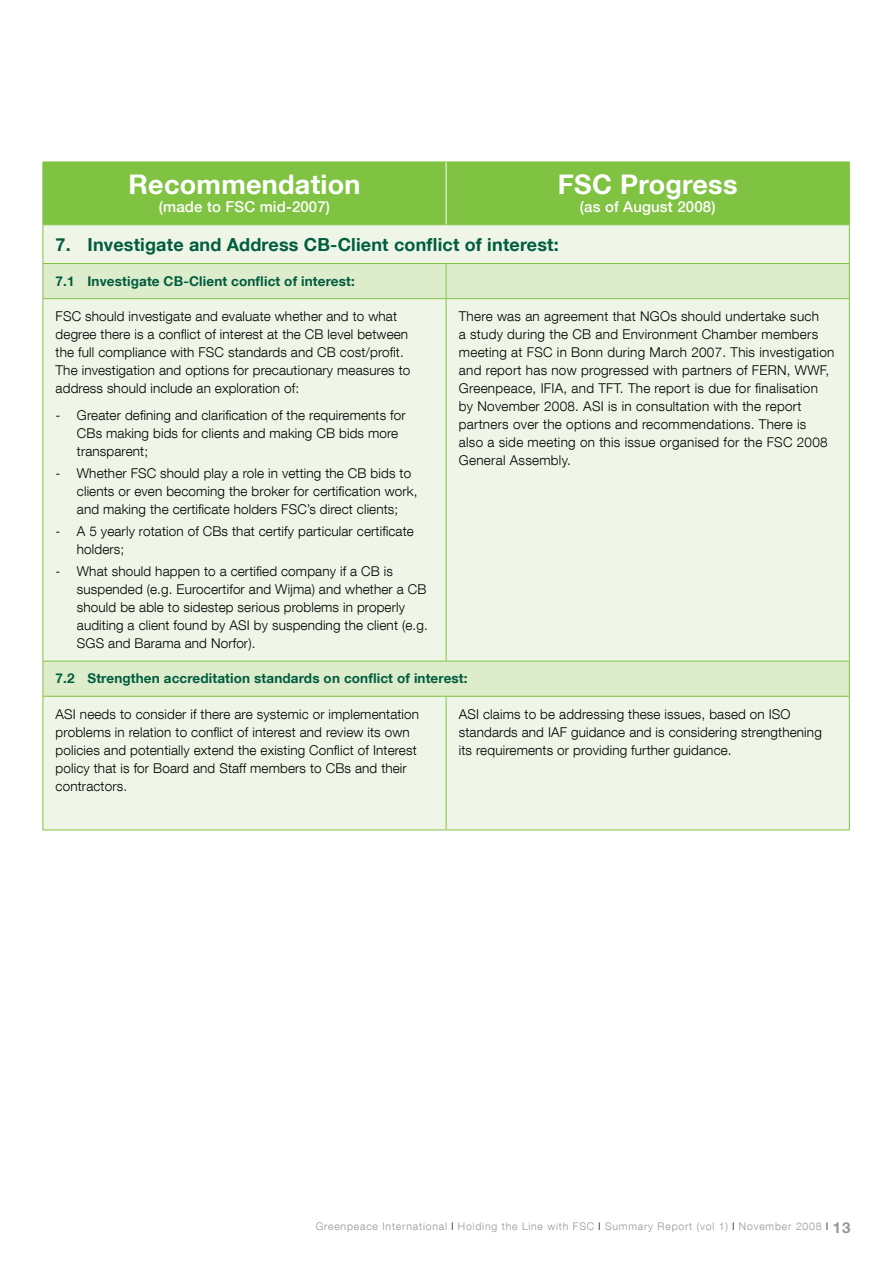
<style>
.page{position:relative;width:893px;height:1263px;background:#fff}
.page>*{position:absolute;margin:0;border:0;box-sizing:border-box;transform-origin:0 0}
.t1{font:700 27px "Helvetica Neue LT Com";letter-spacing:.01em;color:#fff}
.t2{font:700 18px "Helvetica Neue LT Com";letter-spacing:.01em;color:#005d3f}
.t3{font:500 15px "Helvetica Neue LT Com";letter-spacing:.01em;color:#fff}
.t4{font:300 13.5px/18px "Helvetica Neue LT Com";letter-spacing:.01em;color:#000}
.t5{font:700 13.5px "Helvetica Neue LT Com";letter-spacing:.01em;color:#005d3f}
.t6{font:300 10.5px "Helvetica Neue LT Com";letter-spacing:.075em;color:#939598}
.s1{color:#000}
.s2{font-weight:700;font-size:15px}
</style>
<div class="page">
<div style="left:44px;top:163px;width:805px;height:61px;background:#80c342"></div>
<div style="left:44px;top:225px;width:805px;height:604px;background:#eff6e7"></div>
<svg style="left:44px;top:264px;width:805px;height:432px;background:#ebf4e2"></svg>
<svg style="left:43px;top:830px;width:806px;height:1px"></svg>
<hr style="left:43px;top:162px;width:403px;height:1px;background:#80c342">
<hr style="left:43px;top:162px;width:1px;height:62px;background:#80c342">
<hr style="left:446px;top:162px;width:404px;height:1px;background:#80c342">
<hr style="left:849px;top:162px;width:1px;height:62px;background:#80c342">
<hr style="left:43px;top:224px;width:403px;height:1px;background:#80c342">
<hr style="left:43px;top:225px;width:1px;height:38px;background:#80c342">
<hr style="left:446px;top:224px;width:404px;height:1px;background:#80c342">
<hr style="left:849px;top:225px;width:1px;height:38px;background:#80c342">
<hr style="left:43px;top:263px;width:403px;height:1px;background:#80c342">
<hr style="left:43px;top:264px;width:1px;height:34px;background:#80c342">
<hr style="left:446px;top:263px;width:404px;height:1px;background:#80c342">
<hr style="left:446px;top:264px;width:1px;height:34px;background:#80c342">
<hr style="left:849px;top:264px;width:1px;height:34px;background:#80c342">
<hr style="left:43px;top:298px;width:403px;height:1px;background:#80c342">
<hr style="left:43px;top:299px;width:1px;height:362px;background:#80c342">
<hr style="left:446px;top:298px;width:404px;height:1px;background:#80c342">
<hr style="left:446px;top:299px;width:1px;height:362px;background:#80c342">
<hr style="left:849px;top:299px;width:1px;height:362px;background:#80c342">
<hr style="left:43px;top:661px;width:403px;height:1px;background:#80c342">
<hr style="left:43px;top:661px;width:1px;height:35px;background:#80c342">
<hr style="left:446px;top:661px;width:404px;height:1px;background:#80c342">
<hr style="left:849px;top:661px;width:1px;height:35px;background:#80c342">
<hr style="left:43px;top:696px;width:403px;height:1px;background:#80c342">
<hr style="left:43px;top:697px;width:1px;height:132px;background:#80c342">
<hr style="left:446px;top:696px;width:404px;height:1px;background:#80c342">
<hr style="left:446px;top:697px;width:1px;height:132px;background:#80c342">
<hr style="left:849px;top:697px;width:1px;height:132px;background:#80c342">
<hr style="left:43px;top:829px;width:403px;height:1px;background:#80c342">
<hr style="left:446px;top:829px;width:404px;height:1px;background:#80c342">
<hr style="left:446px;top:162px;width:1px;height:62px;background:#fff">
<hr style="left:446px;top:830px;width:1px;height:36px;background:#fff">
<h1 class="t1" style="left:129px;top:175px;width:233px">Recommendation</h1>
<p class="t3" style="left:159px;top:201px;width:173px">(made to FSC mid-2007)</p>
<h1 class="t1" style="left:558px;top:175px;width:181px">FSC Progress</h1>
<p class="t3" style="left:580px;top:201px;width:137px">(as of August 2008)</p>
<h2 class="t2" style="left:56px;top:238px;width:505px">7. Investigate and Address CB-Client conflict of interest:</h2>
<p class="t5" style="left:56px;top:276px;width:301px">7.1 Investigate CB-Client conflict of interest:</p>
<p class="t4" style="left:56px;top:309px;width:356px">FSC should investigate and evaluate whether and to what degree there is a conflict of interest at the CB level between the full compliance with FSC standards and CB cost/profit.<br>The investigation and options for precautionary measures to address should include an exploration of:</p>
<p class="t4" style="left:77px;top:408px;width:330px;text-indent:-21px">- Greater defining and clarification of the requirements for<br>CBs making bids for clients and making CB bids more transparent;</p>
<p class="t4" style="left:77px;top:466px;width:342px;text-indent:-21px">- Whether FSC should play a role in vetting the CB bids to clients or even becoming the broker for certification work, and making the certificate holders FSC’s direct clients;</p>
<p class="t4" style="left:77px;top:524px;width:338px;text-indent:-21px">- A 5 yearly rotation of CBs that certify particular certificate holders;</p>
<p class="t4" style="left:77px;top:564px;width:352px;text-indent:-21px">- What should happen to a certified company if a CB is suspended (e.g. Eurocertifor and Wijma) and whether a CB should be able to sidestep serious problems in properly auditing a client found by ASI by suspending the client (e.g.<br>SGS and Barama and Norfor).</p>
<p class="t4" style="left:459px;top:309px;width:377px">There was an agreement that NGOs should undertake such<br>a study during the CB and Environment Chamber members meeting at FSC in Bonn during March 2007. This investigation and report has now progressed with partners of FERN, WWF, Greenpeace, IFIA, and TFT. The report is due for finalisation by November 2008. ASI is in consultation with the report partners over the options and recommendations. There is<br>also a side meeting on this issue organised for the FSC 2008<br>General Assembly.</p>
<p class="t5" style="left:56px;top:674px;width:413px">7.2 Strengthen accreditation standards on conflict of interest:</p>
<p class="t4" style="left:56px;top:707px;width:365px">ASI needs to consider if there are systemic or implementation problems in relation to conflict of interest and review its own policies and potentially extend the existing Conflict of Interest policy that is for Board and Staff members to CBs and their contractors.</p>
<p class="t4" style="left:459px;top:707px;width:364px">ASI claims to be addressing these issues, based on ISO standards and IAF guidance and is considering strengthening its requirements or providing further guidance.</p>
<p class="t6" style="left:316px;top:1223px;width:536px">Greenpeace International <span class="s1">l</span> Holding the Line with FSC <span class="s1">l</span> Summary Report (vol 1) <span class="s1">l</span> November 2008 <span class="s1">l</span> <span class="s2">13</span></p>
</div>
